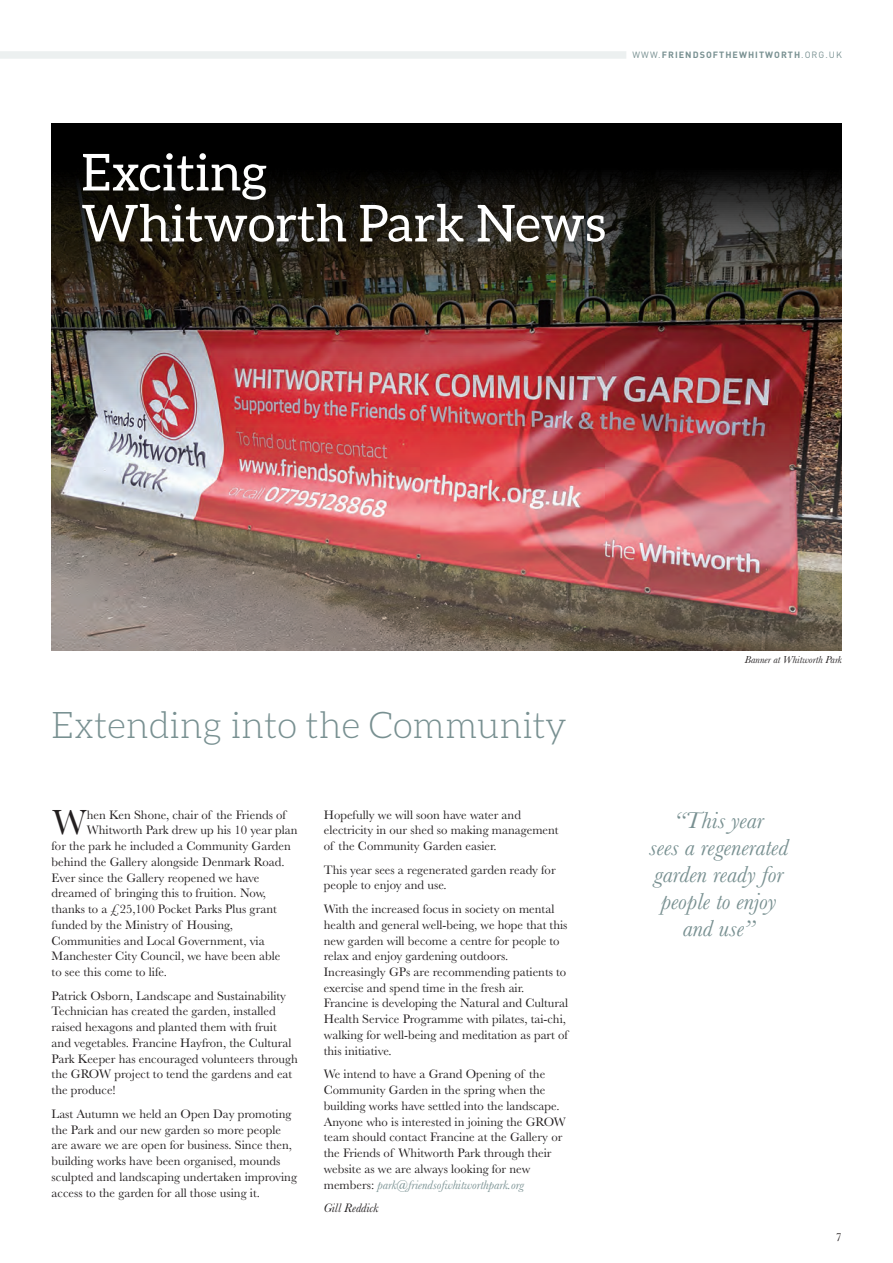
<style>
.page{position:relative;width:893px;height:1263px;background:#fff}
.page>*{position:absolute;margin:0;border:0;box-sizing:border-box;transform-origin:0 0}
.t1{font:51px "Aleo";color:#fff}
.t2{font:300 36.75px "Aleo";color:#789091}
.t3{font:36.3px "Baskerville";color:#231f20}
.t4{font:italic 24px/27px "Baskerville";color:#789091;text-align:center}
.t5{font:12.75px/15.8px "Baskerville";color:#231f20}
.t6{font:italic 12.75px "Baskerville";color:#231f20}
.t7{font:12px "Baskerville";color:#231f20}
.t8{font:italic 10.5px "Baskerville";color:#231f20}
.t9{font:700 9px "DIN";letter-spacing:.115em;color:#789091}
.s1{font-weight:400}
.s2{font-style:italic;color:#789091}
</style>
<div class="page">
<div style="left:0;top:51px;width:626px;height:8px;background:#ecf0f0"></div>
<img style="left:51px;top:124px;width:791px;height:526px">
<p class="t9" style="left:633px;top:52px;width:211px"><span class="s1">WWW.</span>FRIENDSOFTHEWHITWORTH<span class="s1">.ORG.UK</span></p>
<p class="t1" style="left:81px;top:153px;width:188px">Exciting</p>
<p class="t1" style="left:81px;top:204px;width:526px">Whitworth Park News</p>
<p class="t2" style="left:51px;top:708px;width:517px">Extending into the Community</p>
<p class="t3" style="left:52px;top:810px;width:36px">W</p>
<p class="t5" style="left:87px;top:808px;width:201px">hen Ken Shone, chair of the Friends of</p>
<p class="t5" style="left:87px;top:824px;width:212px">Whitworth Park drew up his 10 year plan</p>
<p class="t5" style="left:52px;top:839px;width:241px">for the park he included a Community Garden</p>
<p class="t5" style="left:52px;top:855px;width:235px">behind the Gallery alongside Denmark Road.</p>
<p class="t5" style="left:52px;top:871px;width:209px">Ever since the Gallery reopened we have</p>
<p class="t5" style="left:52px;top:887px;width:216px">dreamed of bringing this to fruition. Now,</p>
<p class="t5" style="left:52px;top:902px;width:227px">thanks to a £25,100 Pocket Parks Plus grant</p>
<p class="t5" style="left:52px;top:918px;width:183px">funded by the Ministry of Housing,</p>
<p class="t5" style="left:52px;top:934px;width:215px">Communities and Local Government, via</p>
<p class="t5" style="left:52px;top:950px;width:230px">Manchester City Council, we have been able</p>
<p class="t5" style="left:52px;top:965px;width:117px">to see this come to life.</p>
<p class="t5" style="left:52px;top:989px;width:248px">Patrick Osborn, Landscape and Sustainability Technician has created the garden, installed raised hexagons and planted them with fruit and vegetables. Francine Hayfron, the Cultural Park Keeper has encouraged volunteers through the GROW project to tend the gardens and eat the produce!</p>
<p class="t5" style="left:52px;top:1107px;width:247px">Last Autumn we held an Open Day promoting the Park and our new garden so more people are aware we are open for business. Since then, building works have been organised, mounds sculpted and landscaping undertaken improving access to the garden for all those using it.</p>
<p class="t5" style="left:324px;top:808px;width:236px">Hopefully we will soon have water and electricity in our shed so making management of the Community Garden easier.</p>
<p class="t5" style="left:324px;top:863px;width:233px">This year sees a regenerated garden ready for people to enjoy and use.</p>
<p class="t5" style="left:324px;top:902px;width:246px">With the increased focus in society on mental health and general well-being, we hope that this new garden will become a centre for people to relax and enjoy gardening outdoors.<br>Increasingly GPs are recommending patients to exercise and spend time in the fresh air.<br>Francine is developing the Natural and Cultural Health Service Programme with pilates, tai-chi, walking for well-being and meditation as part of this initiative.</p>
<p class="t5" style="left:324px;top:1068px;width:244px">We intend to have a Grand Opening of the Community Garden in the spring when the building works have settled into the landscape.<br>Anyone who is interested in joining the GROW team should contact Francine at the Gallery or the Friends of Whitworth Park through their website as we are always looking for new members: <span class="s2">park@friendsofwhitworthpark.org</span></p>
<p class="t6" style="left:324px;top:1204px;width:56px">Gill Reddick</p>
<p class="t8" style="left:745px;top:655px;width:99px">Banner at Whitworth Park</p>
<p class="t4" style="left:649px;top:809px;width:141px">“This year<br>sees a regenerated garden ready for people to enjoy and use”</p>
<p class="t7" style="left:836px;top:1233px;width:7px">7</p>
</div>
